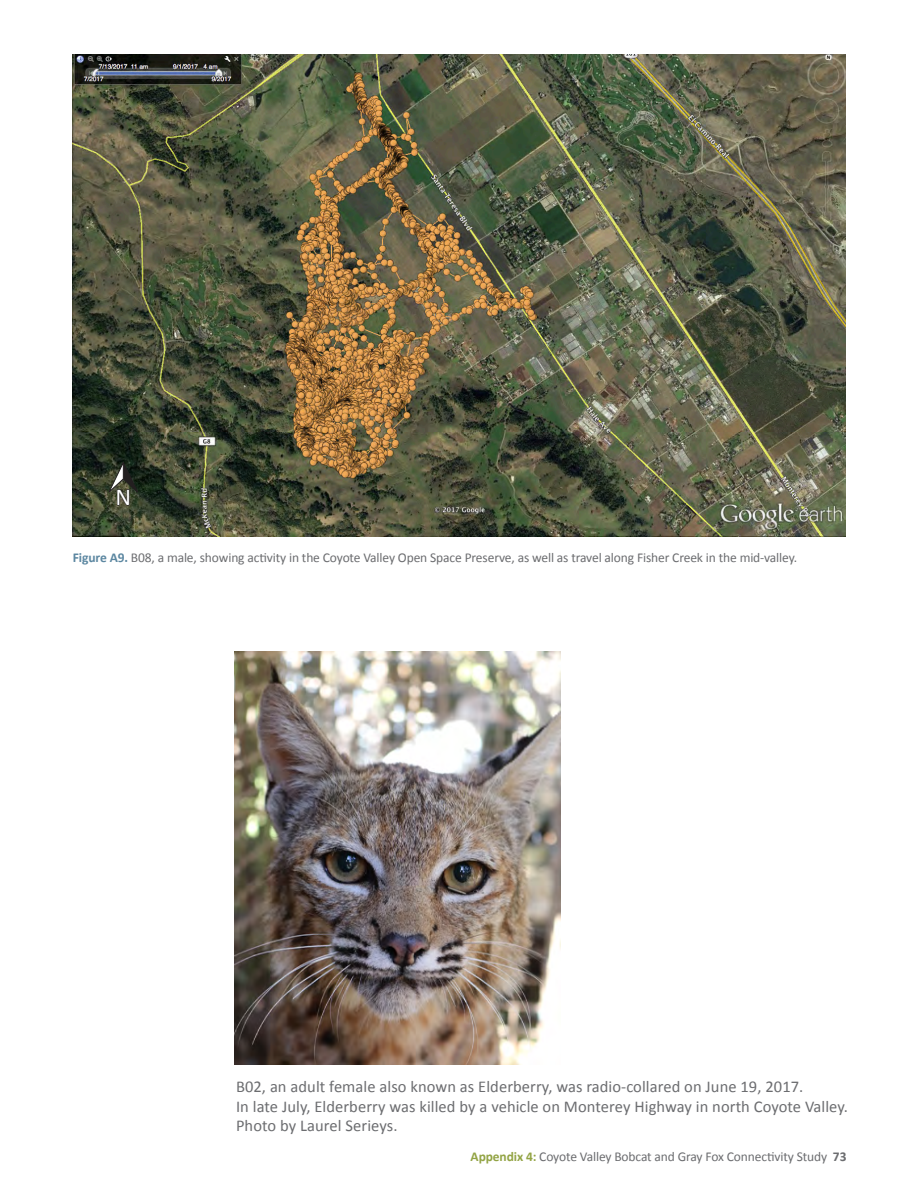
<style>
.page{position:relative;width:918px;height:1188px;background:#fff}
.page>*{position:absolute;margin:0;border:0;box-sizing:border-box;transform-origin:0 0}
.t1{font:24.3px "Calibri";color:#fff}
.t2{font:16.5px/19.5px "Calibri";letter-spacing:.005em;color:#6c6d70}
.t3{font:13.5px "Calibri";letter-spacing:-.01em;color:#6c6d70}
.s1{font-weight:700;color:#5c87a1}
.s2{font-weight:700;color:#93a445}
.s3{font-weight:700}
</style>
<div class="page">
<img style="left:73px;top:54px;width:772px;height:482px">
<svg style="left:108px;top:462px;width:31px;height:45px"></svg>
<img style="left:235px;top:652px;width:326px;height:413px">
<h1 class="t1" style="left:115px;top:482px;width:17px">N</h1>
<p class="t3" style="left:73px;top:549px;width:726px"><span class="s1">Figure A9.</span> B08, a male, showing activity in the Coyote Valley Open Space Preserve, as well as travel along Fisher Creek in the mid-valley.</p>
<p class="t2" style="left:236px;top:1077px;width:614px">B02, an adult female also known as Elderberry, was radio-collared on June 19, 2017.<br>In late July, Elderberry was killed by a vehicle on Monterey Highway in north Coyote Valley.<br>Photo by Laurel Serieys.</p>
<p class="t3" style="left:471px;top:1148px;width:377px"><span class="s2">Appendix 4:</span> Coyote Valley Bobcat and Gray Fox Connectivity Study <span class="s3">73</span></p>
</div>
